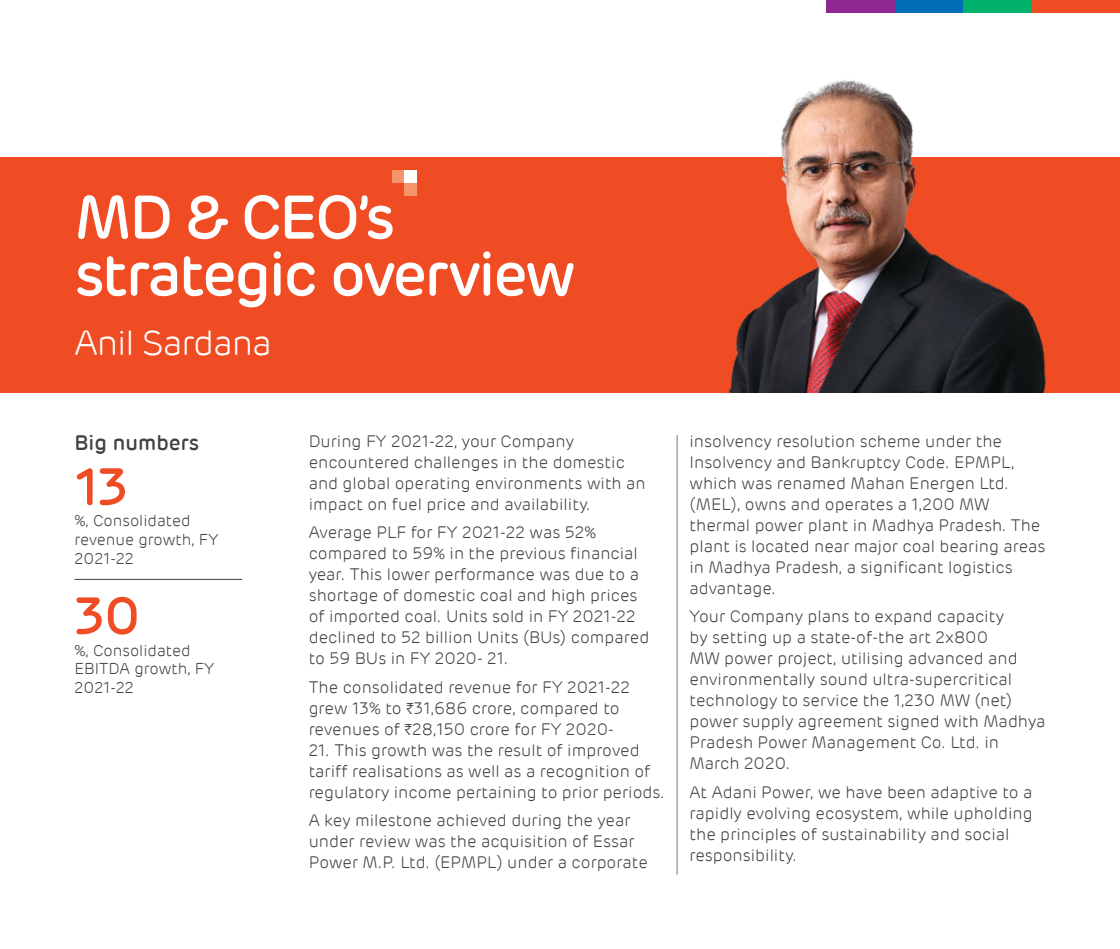
<style>
.page{position:relative;width:1120px;height:949px;background:#fff}
.page>*{position:absolute;margin:0;border:0;box-sizing:border-box;transform-origin:0 0}
.t1{font:500 61.25px/56.9px "Adani";letter-spacing:-.04em;color:#fff}
.t2{font:500 52.5px "Adani";color:#f04c23}
.t3{font:300 35px "Adani";letter-spacing:-.03em;color:#fff}
.t4{font:500 21px "Adani";color:#414042}
.t5{font:300 16.62px/21px "Adani";color:#414042}
.t6{font:300 15.75px/18.9px "Adani";color:#414042}
.s1{font-family:"ITF Rupee";font-weight:400}
</style>
<div class="page">
<div style="left:0;top:157px;width:1120px;height:236px;background:#f04c23"></div>
<hr style="left:677px;top:435px;width:1px;height:439px;background:#77787b">
<div style="left:392px;top:171px;width:13px;height:12px;background:#f7936a"></div>
<div style="left:405px;top:171px;width:12px;height:12px;background:#fff"></div>
<div style="left:405px;top:183px;width:12px;height:12px;background:#f7936a"></div>
<img style="left:728px;top:80px;width:318px;height:313px">
<hr style="left:74px;top:579px;width:168px;height:1px;background:#414042">
<div style="left:826px;top:0;width:69px;height:12px;background:#8e278f"></div>
<div style="left:895px;top:0;width:68px;height:12px;background:#006db7"></div>
<div style="left:963px;top:0;width:69px;height:12px;background:#00b16b"></div>
<div style="left:1032px;top:0;width:88px;height:12px;background:#f04c23"></div>
<h1 class="t1" style="left:74px;top:189px;width:502px">MD &amp; CEO’s strategic overview</h1>
<h3 class="t3" style="left:74px;top:322px;width:199px">Anil Sardana</h3>
<p class="t4" style="left:74px;top:430px;width:126px">Big numbers</p>
<h2 class="t2" style="left:74px;top:454px;width:56px">13</h2>
<p class="t6" style="left:74px;top:512px;width:146px">%, Consolidated revenue growth, FY<br>2021-22</p>
<h2 class="t2" style="left:74px;top:583px;width:68px">30</h2>
<p class="t6" style="left:74px;top:641px;width:142px">%, Consolidated<br>EBITDA growth, FY<br>2021-22</p>
<p class="t5" style="left:309px;top:431px;width:339px">During FY 2021-22, your Company encountered challenges in the domestic and global operating environments with an impact on fuel price and availability.</p>
<p class="t5" style="left:309px;top:522px;width:342px">Average PLF for FY 2021-22 was 52% compared to 59% in the previous financial year. This lower performance was due to a shortage of domestic coal and high prices of imported coal. Units sold in FY 2021-22 declined to 52 billion Units (BUs) compared to 59 BUs in FY 2020- 21.</p>
<p class="t5" style="left:309px;top:677px;width:323px">The consolidated revenue for FY 2021-22 grew 13% to <span class="s1">H</span>31,686 crore, compared to revenues of <span class="s1">H</span>28,150 crore for FY 2020-</p>
<p class="t5" style="left:309px;top:740px;width:358px">21. This growth was the result of improved tariff realisations as well as a recognition of regulatory income pertaining to prior periods.</p>
<p class="t5" style="left:309px;top:810px;width:341px">A key milestone achieved during the year under review was the acquisition of Essar<br>Power M.P. Ltd. (EPMPL) under a corporate</p>
<p class="t5" style="left:690px;top:431px;width:358px">insolvency resolution scheme under the Insolvency and Bankruptcy Code. EPMPL, which was renamed Mahan Energen Ltd. (MEL), owns and operates a 1,200 MW thermal power plant in Madhya Pradesh. The plant is located near major coal bearing areas in Madhya Pradesh, a significant logistics advantage.</p>
<p class="t5" style="left:690px;top:606px;width:358px">Your Company plans to expand capacity<br>by setting up a state-of-the art 2x800<br>MW power project, utilising advanced and environmentally sound ultra-supercritical technology to service the 1,230 MW (net) power supply agreement signed with Madhya Pradesh Power Management Co. Ltd. in March 2020.</p>
<p class="t5" style="left:690px;top:782px;width:345px">At Adani Power, we have been adaptive to a rapidly evolving ecosystem, while upholding the principles of sustainability and social responsibility.</p>
</div>
